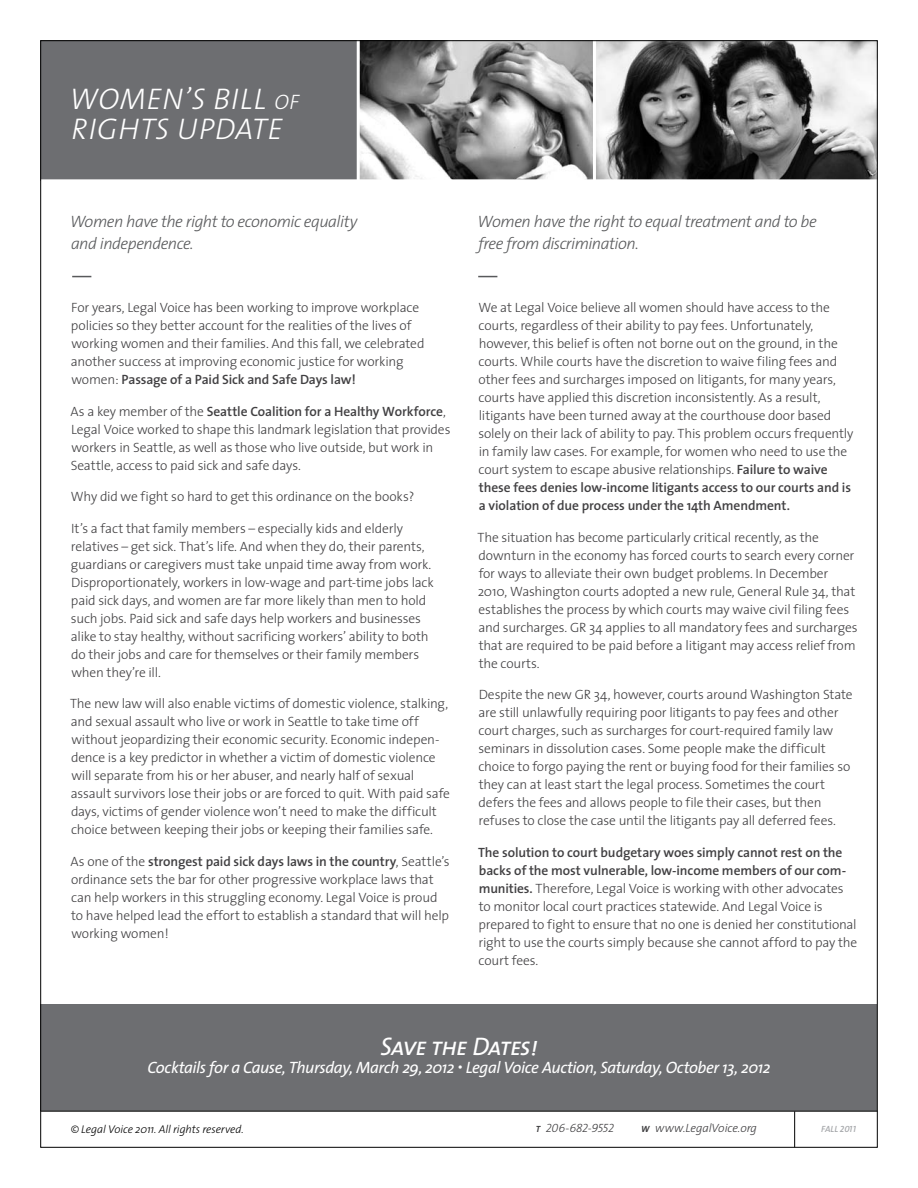
<style>
.page{position:relative;width:918px;height:1188px;background:#fff}
.page>*{position:absolute;margin:0;border:0;box-sizing:border-box;transform-origin:0 0}
.t1{font:italic 300 30px/30px "The Sans";letter-spacing:.03em;color:#fff}
.t2{font:italic 25.5px "The Sans Caps";letter-spacing:-.045em;color:#fff}
.t3{font:italic 300 16.5px/22.5px "The Sans";letter-spacing:-.03em;color:#58595b}
.t4{font:italic 16.5px "The Sans";letter-spacing:-.03em;color:#fff}
.t5{font:300 13.5px/18px "The Sans";letter-spacing:-.015em;color:#414042}
.t6{font:italic 300 12px "The Sans";letter-spacing:-.005em;color:#414042}
.t7{font:italic 12px "The Sans Light Caps";letter-spacing:-.03em;color:#414042}
.t8{font:italic 300 11.25px "The Sans";letter-spacing:-.01em;color:#000}
.t9{font:italic 9px "The Sans Semi Bold Caps";color:#a7a9ac}
.s1{font-family:"The Sans Light Caps";font-weight:400;font-size:21px}
.s2{font-weight:600}
.s3{font-size:13.5px}
.s4{font-family:"The Sans";font-weight:700;font-size:9px}
.s5{font-weight:700;font-size:9px}
</style>
<div class="page">
<div style="left:41px;top:41px;width:316px;height:140px;background:#6d6e71"></div>
<svg style="left:72px;top:276px;width:19px;height:1px"></svg>
<svg style="left:478px;top:276px;width:19px;height:1px"></svg>
<div style="left:40px;top:1004px;width:838px;height:107px;background:#6d6e71"></div>
<img style="left:596px;top:42px;width:280px;height:137px">
<img style="left:360px;top:42px;width:233px;height:137px">
<hr style="left:41px;top:179px;width:839px;height:3px;background:#fff">
<hr style="left:40px;top:1111px;width:838px;height:1px;background:#000">
<hr style="left:794px;top:1111px;width:1px;height:36px;background:#000">
<h1 class="t1" style="left:70px;top:83px;width:231px">Women’s Bill <span class="s1">of<br></span>Rights Update</h1>
<p class="t3" style="left:70px;top:209px;width:289px">Women have the right to economic equality and independence.</p>
<p class="t5" style="left:71px;top:298px;width:355px">For years, Legal Voice has been working to improve workplace policies so they better account for the realities of the lives of working women and their families. And this fall, we celebrated another success at improving economic justice for working women: <span class="s2">Passage of a Paid Sick and Safe Days law!</span></p>
<p class="t5" style="left:71px;top:402px;width:381px">As a key member of the <span class="s2">Seattle Coalition for a Healthy Workforce</span>, Legal Voice worked to shape this landmark legislation that provides workers in Seattle, as well as those who live outside, but work in Seattle, access to paid sick and safe days.</p>
<p class="t5" style="left:71px;top:487px;width:345px">Why did we fight so hard to get this ordinance on the books?</p>
<p class="t5" style="left:71px;top:519px;width:364px">It’s a fact that family members – especially kids and elderly relatives – get sick. That’s life. And when they do, their parents, guardians or caregivers must take unpaid time away from work.<br>Disproportionately, workers in low-wage and part-time jobs lack paid sick days, and women are far more likely than men to hold such jobs. Paid sick and safe days help workers and businesses alike to stay healthy, without sacrificing workers’ ability to both do their jobs and care for themselves or their family members when they’re ill.</p>
<p class="t5" style="left:70px;top:694px;width:381px">The new law will also enable victims of domestic violence, stalking, and sexual assault who live or work in Seattle to take time off without jeopardizing their economic security. Economic indepen&shy;dence is a key predictor in whether a victim of domestic violence will separate from his or her abuser, and nearly half of sexual assault survivors lose their jobs or are forced to quit. With paid safe days, victims of gender violence won’t need to make the difficult choice between keeping their jobs or keeping their families safe.</p>
<p class="t5" style="left:71px;top:852px;width:381px">As one of the <span class="s2">strongest paid sick days laws in the country</span>, Seattle’s ordinance sets the bar for other progressive workplace laws that can help workers in this struggling economy. Legal Voice is proud to have helped lead the effort to establish a standard that will help working women!</p>
<p class="t3" style="left:478px;top:209px;width:341px">Women have the right to equal treatment and to be free from discrimination.</p>
<p class="t5" style="left:478px;top:298px;width:377px">We at Legal Voice believe all women should have access to the courts, regardless of their ability to pay fees. Unfortunately, however, this belief is often not borne out on the ground, in the courts. While courts have the discretion to waive filing fees and other fees and surcharges imposed on litigants, for many years, courts have applied this discretion inconsistently. As a result, litigants have been turned away at the courthouse door based solely on their lack of ability to pay. This problem occurs frequently in family law cases. For example, for women who need to use the court system to escape abusive relationships. <span class="s2">Failure to waive these fees denies low-income litigants access to our courts and is a violation of due process under the 14th Amendment.</span></p>
<p class="t5" style="left:478px;top:528px;width:382px">The situation has become particularly critical recently, as the downturn in the economy has forced courts to search every corner for ways to alleviate their own budget problems. In December 2010, Washington courts adopted a new rule, General Rule 34, that establishes the process by which courts may waive civil filing fees and surcharges. GR 34 applies to all mandatory fees and surcharges that are required to be paid before a litigant may access relief from the courts.</p>
<p class="t5" style="left:478px;top:685px;width:376px">Despite the new GR 34, however, courts around Washington State are still unlawfully requiring poor litigants to pay fees and other court charges, such as surcharges for court-required family law seminars in dissolution cases. Some people make the difficult choice to forgo paying the rent or buying food for their families so they can at least start the legal process. Sometimes the court defers the fees and allows people to file their cases, but then refuses to close the case until the litigants pay all deferred fees.</p>
<p class="t5" style="left:478px;top:843px;width:381px"><span class="s2">The solution to court budgetary woes simply cannot rest on the backs of the most vulnerable, low-income members of our com&shy;munities.</span> Therefore, Legal Voice is working with other advocates to monitor local court practices statewide. And Legal Voice is prepared to fight to ensure that no one is denied her constitutional right to use the courts simply because she cannot afford to pay the court fees.</p>
<h2 class="t2" style="left:381px;top:1025px;width:158px">Save the Dates!</h2>
<p class="t4" style="left:147px;top:1054px;width:625px">Cocktails for a Cause, Thursday, March 29, 2012 <span class="s3">•</span> Legal Voice Auction, Saturday, October 13, 2012</p>
<p class="t8" style="left:71px;top:1120px;width:175px">© Legal Voice 2011. All rights reserved.</p>
<p class="t7" style="left:536px;top:1118px;width:80px"><span class="s4">T</span> 206-682-9552</p>
<p class="t6" style="left:641px;top:1118px;width:117px"><span class="s5">W</span> www.LegalVoice.org</p>
<p class="t9" style="left:821px;top:1122px;width:6px">FALL</p>
<p class="t9" style="left:840px;top:1122px;width:17px">2011</p>
</div>
